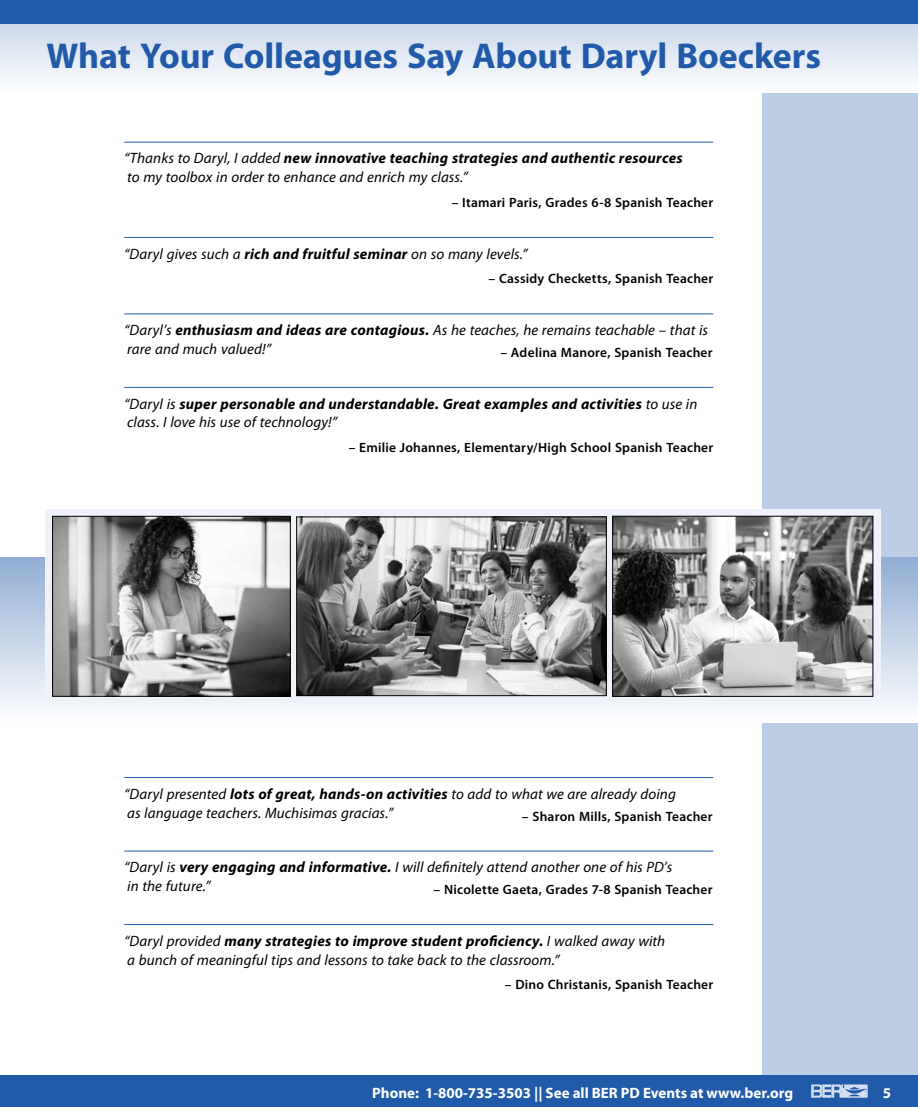
<style>
.page{position:relative;width:918px;height:1107px;background:#fff}
.page>*{position:absolute;margin:0;border:0;box-sizing:border-box;transform-origin:0 0}
.t1{font:700 36px "Myriad Pro";letter-spacing:-.005em;color:#215aa8}
.t2{font:italic 15px/18.8px "Myriad Pro";letter-spacing:.005em;color:#000}
.t3{font:italic 700 15px/18.8px "Myriad Pro";letter-spacing:.015em;color:#000}
.t4{font:700 15px "Myriad Pro";color:#fff}
.t5{font:600 13.5px "Myriad Pro";letter-spacing:.015em;color:#000}
.s1{font-weight:700}
.s2{font-weight:400}
</style>
<div class="page">
<div style="left:763px;top:0;width:155px;height:1107px;background:#bccde5"></div>
<div style="left:0;top:1076px;width:918px;height:31px;background:#215aa8"></div>
<svg style="left:811px;top:1084px;width:57px;height:14px"></svg>
<svg style="left:0;top:24px;width:918px;height:68px"></svg>
<div style="left:0;top:0;width:918px;height:24px;background:#215aa8"></div>
<hr style="left:124px;top:142px;width:589px;height:1px;background:#215aa8">
<hr style="left:124px;top:237px;width:589px;height:1px;background:#215aa8">
<hr style="left:124px;top:314px;width:589px;height:1px;background:#215aa8">
<hr style="left:124px;top:387px;width:589px;height:1px;background:#215aa8">
<div style="left:0;top:558px;width:918px;height:165px;background:linear-gradient(to bottom,#94afd5,#fdfefe)"></div>
<div style="left:45px;top:510px;width:835px;height:193px;background:#eff3f9"></div>
<img style="left:298px;top:519px;width:307px;height:175px">
<div style="left:296px;top:517px;width:311px;height:179px;border:1px solid #000"></div>
<img style="left:54px;top:518px;width:235px;height:177px">
<div style="left:52px;top:516px;width:239px;height:181px;border:1px solid #000"></div>
<img style="left:614px;top:518px;width:257px;height:177px">
<div style="left:612px;top:516px;width:261px;height:181px;border:1px solid #000"></div>
<hr style="left:124px;top:777px;width:589px;height:1px;background:#215aa8">
<hr style="left:124px;top:851px;width:589px;height:1px;background:#215aa8">
<hr style="left:124px;top:924px;width:589px;height:1px;background:#215aa8">
<h1 class="t1" style="left:46px;top:32px;width:776px">What Your Colleagues Say About Daryl Boeckers</h1>
<p class="t2" style="left:124px;top:149px;width:560px">“Thanks to Daryl, I added <span class="s1">new innovative teaching strategies and authentic resources </span>to my toolbox in order to enhance and enrich my class.”</p>
<p class="t5" style="left:452px;top:194px;width:263px">– Itamari Paris, Grades 6-8 Spanish Teacher</p>
<p class="t2" style="left:124px;top:244px;width:405px">“Daryl gives such a <span class="s1">rich and fruitful seminar</span> on so many levels.”</p>
<p class="t5" style="left:489px;top:270px;width:226px">– Cassidy Checketts, Spanish Teacher</p>
<p class="t2" style="left:124px;top:320px;width:585px">“Daryl’s <span class="s1">enthusiasm and ideas are contagious.</span> As he teaches, he remains teachable – that is rare and much valued!”</p>
<p class="t5" style="left:500px;top:344px;width:214px">– Adelina Manore, Spanish Teacher</p>
<p class="t3" style="left:124px;top:394px;width:575px"><span class="s2">“Daryl is</span> super personable and understandable. Great examples and activities <span class="s2">to use in class. I love his use of technology!”</span></p>
<p class="t5" style="left:349px;top:439px;width:366px">– Emilie Johannes, Elementary/High School Spanish Teacher</p>
<p class="t2" style="left:124px;top:784px;width:553px">“Daryl presented <span class="s1">lots of great, hands-on activities</span> to add to what we are already doing as language teachers. Muchisimas gracias.”</p>
<p class="t5" style="left:522px;top:807px;width:192px">– Sharon Mills, Spanish Teacher</p>
<p class="t2" style="left:124px;top:858px;width:550px">“Daryl is <span class="s1">very engaging and informative.</span> I will definitely attend another one of his PD’s in the future.”</p>
<p class="t5" style="left:434px;top:881px;width:281px">– Nicolette Gaeta, Grades 7-8 Spanish Teacher</p>
<p class="t2" style="left:124px;top:931px;width:543px">“Daryl provided <span class="s1">many strategies to improve student proficiency.</span> I walked away with a bunch of meaningful tips and lessons to take back to the classroom.”</p>
<p class="t5" style="left:505px;top:976px;width:210px">– Dino Christanis, Spanish Teacher</p>
<p class="t4" style="left:372px;top:1083px;width:422px">Phone: 1-800-735-3503 || See all BER PD Events at www.ber.org</p>
<p class="t4" style="left:883px;top:1083px;width:10px">5</p>
</div>
